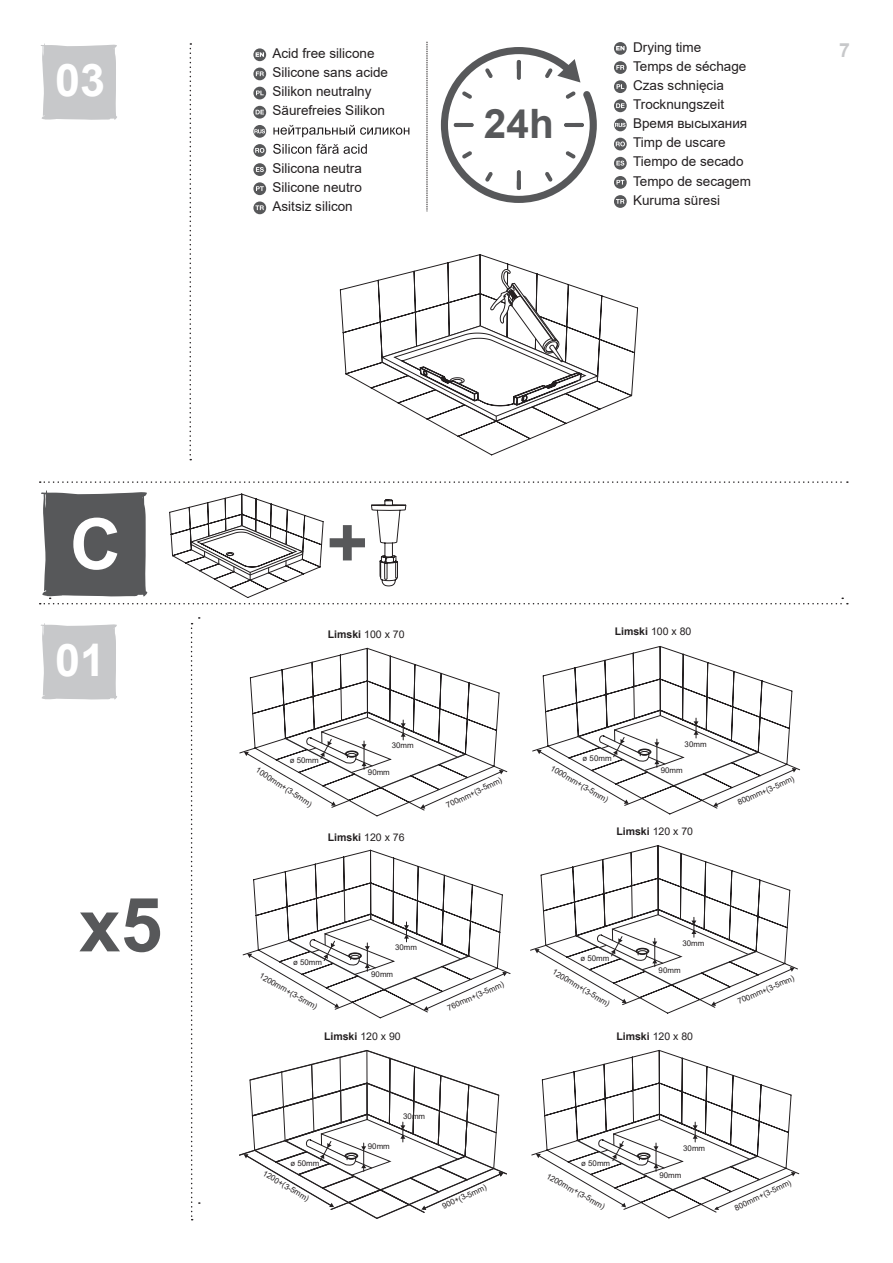
<style>
.page{position:relative;width:893px;height:1263px;background:#fff}
.page>*{position:absolute;margin:0;border:0;box-sizing:border-box;transform-origin:0 0}
.t1{font:700 75px "Arial";color:#57585a}
.t2{font:700 70.65px "Arial";color:#fff}
.t3{font:700 70.65px "Arial";color:#57585a}
.t4{font:700 45px "Arial";color:#fff}
.t5{font:700 40.5px "Arial";color:#57585a}
.t6{font:700 19.5px "Arial";color:#c7c8ca}
.t7{font:13.5px/19.2px "Arial";color:#231f20}
.t8{font:700 10.5px "Arial";color:#231f20}
.t9{font:7.95px "Arial";color:#231f20}
.s1{font-weight:400}
</style>
<div class="page">
<svg style="left:40px;top:481px;width:808px;height:2px"></svg>
<svg style="left:189px;top:43px;width:2px;height:417px"></svg>
<svg style="left:191px;top:623px;width:2px;height:597px"></svg>
<svg style="left:253px;top:201px;width:13px;height:13px"></svg>
<svg style="left:253px;top:182px;width:13px;height:13px"></svg>
<svg style="left:253px;top:163px;width:13px;height:13px"></svg>
<svg style="left:253px;top:144px;width:13px;height:13px"></svg>
<svg style="left:253px;top:125px;width:13px;height:13px"></svg>
<svg style="left:253px;top:106px;width:13px;height:13px"></svg>
<svg style="left:273px;top:125px;width:136px;height:12px"></svg>
<svg style="left:273px;top:144px;width:94px;height:10px"></svg>
<svg style="left:253px;top:68px;width:13px;height:12px"></svg>
<svg style="left:253px;top:87px;width:13px;height:12px"></svg>
<svg style="left:253px;top:48px;width:13px;height:13px"></svg>
<svg style="left:427px;top:42px;width:1px;height:169px"></svg>
<svg style="left:340px;top:254px;width:298px;height:201px"></svg>
<svg style="left:441px;top:47px;width:156px;height:156px"></svg>
<svg style="left:614px;top:195px;width:13px;height:13px"></svg>
<svg style="left:614px;top:176px;width:13px;height:13px"></svg>
<svg style="left:614px;top:157px;width:13px;height:13px"></svg>
<svg style="left:614px;top:138px;width:13px;height:12px"></svg>
<svg style="left:614px;top:119px;width:13px;height:12px"></svg>
<svg style="left:614px;top:99px;width:13px;height:13px"></svg>
<svg style="left:614px;top:61px;width:13px;height:13px"></svg>
<svg style="left:614px;top:80px;width:13px;height:13px"></svg>
<svg style="left:614px;top:42px;width:13px;height:13px"></svg>
<svg style="left:381px;top:269px;width:217px;height:159px"></svg>
<svg style="left:40px;top:43px;width:77px;height:77px;background:#cccdce"></svg>
<svg style="left:41px;top:623px;width:76px;height:77px;background:#cbccce"></svg>
<svg style="left:40px;top:490px;width:808px;height:114px"></svg>
<svg style="left:239px;top:648px;width:268px;height:168px"></svg>
<svg style="left:530px;top:845px;width:268px;height:169px"></svg>
<svg style="left:535px;top:908px;width:260px;height:98px"></svg>
<svg style="left:243px;top:850px;width:268px;height:168px"></svg>
<svg style="left:531px;top:1050px;width:268px;height:168px"></svg>
<svg style="left:239px;top:1050px;width:268px;height:169px"></svg>
<svg style="left:532px;top:646px;width:268px;height:168px"></svg>
<h3 class="t4" style="left:55px;top:49px;width:52px">03</h3>
<h3 class="t7" style="left:633px;top:37px;width:119px">Drying time<br>Temps de séchage<br>Czas schnięcia<br>Trocknungszeit<br>Время высыхания<br>Timp de uscare<br>Tiempo de secado<br>Tempo de secagem<br>Kuruma süresi</h3>
<h3 class="t7" style="left:273px;top:44px;width:104px">Acid free silicone</h3>
<h3 class="t6" style="left:839px;top:37px;width:12px">7</h3>
<h3 class="t7" style="left:273px;top:63px;width:117px">Silicone sans acide<br>Silikon neutralny<br>Säurefreies Silikon</h3>
<h3 class="t5" style="left:484px;top:95px;width:71px">24h</h3>
<h3 class="t7" style="left:273px;top:158px;width:91px;text-align:justify">Silicona neutra Silicone neutro Asitsiz silicon</h3>
<h2 class="t2" style="left:70px;top:494px;width:52px">C</h2>
<h2 class="t3" style="left:327px;top:493px;width:43px">+</h2>
<h3 class="t4" style="left:55px;top:628px;width:52px">01</h3>
<h1 class="t1" style="left:79px;top:872px;width:85px">x5</h1>
<h3 class="t8" style="left:328px;top:626px;width:78px">Limski <span class="s1">100 x 70</span></h3>
<p class="t9" style="left:290px;top:755px;width:30px">ø 50mm</p>
<p class="t9" style="left:392px;top:740px;width:23px">30mm</p>
<p class="t9" style="left:260px;top:764px;width:67px;rotate:33deg">1000mm+(3-5mm)</p>
<p class="t9" style="left:444px;top:801px;width:62px;rotate:-26deg">700mm+(3-5mm)</p>
<p class="t9" style="left:368px;top:767px;width:23px">90mm</p>
<h3 class="t8" style="left:328px;top:830px;width:78px">Limski <span class="s1">120 x 76</span></h3>
<p class="t9" style="left:293px;top:957px;width:30px">ø 50mm</p>
<p class="t9" style="left:395px;top:942px;width:23px">30mm</p>
<p class="t9" style="left:263px;top:970px;width:67px;rotate:30deg">1200mm+(3-5mm)</p>
<p class="t9" style="left:371px;top:969px;width:23px">90mm</p>
<p class="t9" style="left:445px;top:1003px;width:62px;rotate:-24deg">760mm+(3-5mm)</p>
<h3 class="t8" style="left:615px;top:624px;width:78px">Limski <span class="s1">100 x 80</span></h3>
<p class="t9" style="left:583px;top:753px;width:30px">ø 50mm</p>
<p class="t9" style="left:685px;top:738px;width:23px">30mm</p>
<p class="t9" style="left:554px;top:763px;width:67px;rotate:30deg">1000mm+(3-5mm)</p>
<p class="t9" style="left:736px;top:798px;width:62px;rotate:-24deg">800mm+(3-5mm)</p>
<p class="t9" style="left:661px;top:765px;width:23px">90mm</p>
<h3 class="t8" style="left:616px;top:824px;width:78px">Limski <span class="s1">120 x 70</span></h3>
<p class="t9" style="left:580px;top:952px;width:30px">ø 50mm</p>
<p class="t9" style="left:682px;top:937px;width:23px">30mm</p>
<p class="t9" style="left:556px;top:966px;width:67px;rotate:31deg">1200mm+(3-5mm)</p>
<p class="t9" style="left:659px;top:964px;width:23px">90mm</p>
<p class="t9" style="left:736px;top:997px;width:62px;rotate:-24deg">700mm+(3-5mm)</p>
<h3 class="t8" style="left:324px;top:1029px;width:78px">Limski <span class="s1">120 x 90</span></h3>
<h3 class="t8" style="left:616px;top:1029px;width:78px">Limski <span class="s1">120 x 80</span></h3>
<p class="t9" style="left:290px;top:1158px;width:30px">ø 50mm</p>
<p class="t9" style="left:266px;top:1168px;width:54px;rotate:30deg">1200+(3-5mm)</p>
<p class="t9" style="left:368px;top:1141px;width:23px">90mm</p>
<p class="t9" style="left:403px;top:1111px;width:23px">30mm</p>
<p class="t9" style="left:441px;top:1201px;width:49px;rotate:-25deg">900+(3-5mm)</p>
<p class="t9" style="left:581px;top:1158px;width:30px">ø 50mm</p>
<p class="t9" style="left:683px;top:1143px;width:23px">30mm</p>
<p class="t9" style="left:550px;top:1170px;width:32px;rotate:30deg">1200mm</p>
<p class="t9" style="left:659px;top:1170px;width:23px">90mm</p>
<p class="t9" style="left:577px;top:1185px;width:36px;rotate:30deg">+(3-5mm)</p>
<p class="t9" style="left:733px;top:1203px;width:63px;rotate:-25deg">800mm+(3-5mm)</p>
</div>
